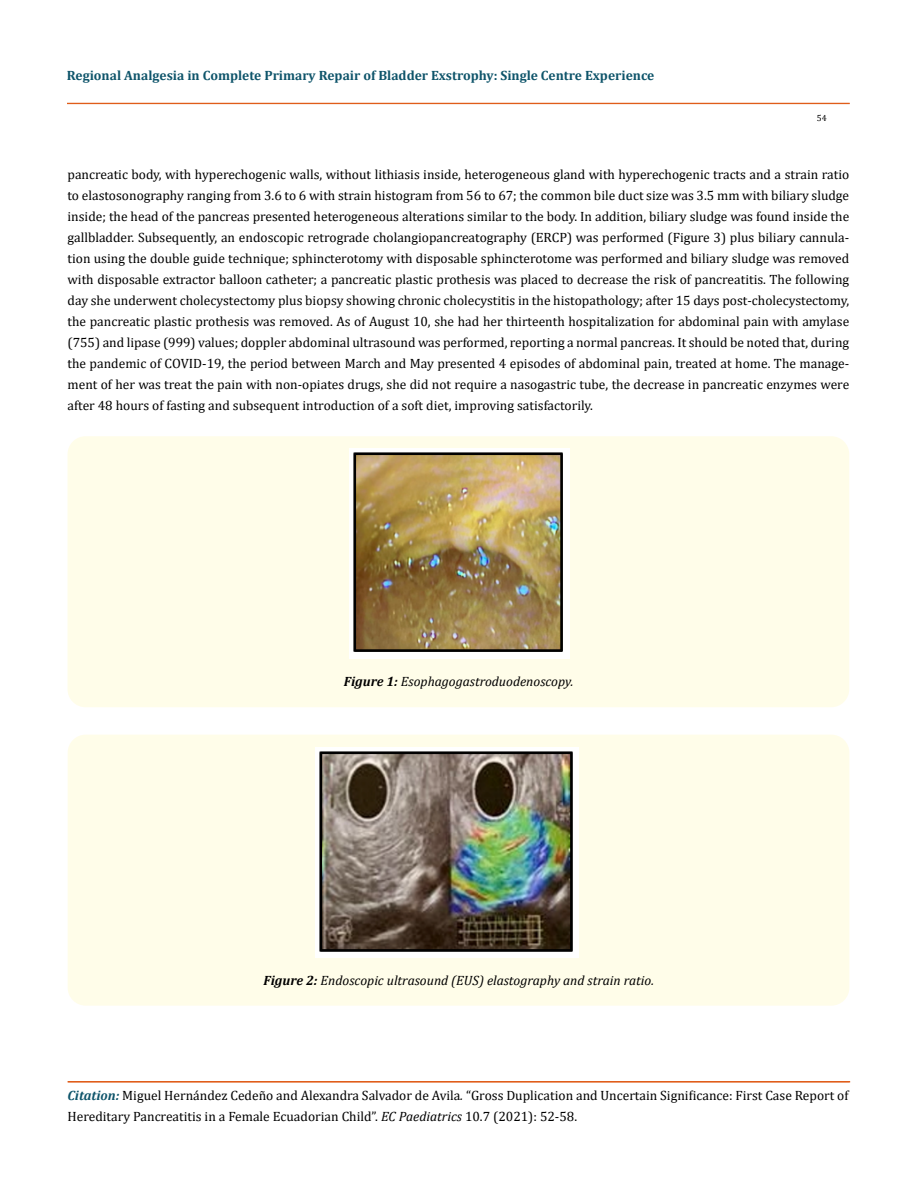
<style>
.page{position:relative;width:917px;height:1190px;background:#fff}
.page>*{position:absolute;margin:0;border:0;box-sizing:border-box;transform-origin:0 0}
.t1{font:13.5px/21px "Cambria";color:#000}
.t2{font:italic 13.5px "Cambria";color:#000}
.t3{font:700 13.5px "Cambria";color:#0e546a}
.t4{font:9px "Cambria";color:#000}
.s1{font-weight:700}
.s2{font-weight:700;font-style:italic;color:#0e546a}
.s3{font-style:italic}
</style>
<div class="page">
<div style="left:67px;top:103px;width:782px;height:1px;border:1px solid #e05d1a"></div>
<div style="left:68px;top:1081px;width:781px;height:1px;border:1px solid #e05d1a"></div>
<div style="left:68px;top:436px;width:781px;height:271px;background:#fffde9;border-radius:18px"></div>
<img style="left:349px;top:448px;width:220px;height:211px">
<div style="left:68px;top:734px;width:781px;height:271px;background:#fffde9;border-radius:18px"></div>
<img style="left:315px;top:747px;width:263px;height:210px">
<p class="t3" style="left:67px;top:66px;width:589px">Regional Analgesia in Complete Primary Repair of Bladder Exstrophy: Single Centre Experience</p>
<p class="t4" style="left:816px;top:112px;width:11px">54</p>
<p class="t1" style="left:68px;top:164px;width:783px;text-align:justify">pancreatic body, with hyperechogenic walls, without lithiasis inside, heterogeneous gland with hyperechogenic tracts and a strain ratio to elastosonography ranging from 3.6 to 6 with strain histogram from 56 to 67; the common bile duct size was 3.5 mm with biliary sludge inside; the head of the pancreas presented heterogeneous alterations similar to the body. In addition, biliary sludge was found inside the gallbladder. Subsequently, an endoscopic retrograde cholangiopancreatography (ERCP) was performed (Figure 3) plus biliary cannula&shy;tion using the double guide technique; sphincterotomy with disposable sphincterotome was performed and biliary sludge was removed with disposable extractor balloon catheter; a pancreatic plastic prothesis was placed to decrease the risk of pancreatitis. The following day she underwent cholecystectomy plus biopsy showing chronic cholecystitis in the histopathology; after 15 days post-cholecystectomy, the pancreatic plastic prothesis was removed. As of August 10, she had her thirteenth hospitalization for abdominal pain with amylase (755) and lipase (999) values; doppler abdominal ultrasound was performed, reporting a normal pancreas. It should be noted that, during the pandemic of COVID-19, the period between March and May presented 4 episodes of abdominal pain, treated at home. The manage&shy;ment of her was treat the pain with non-opiates drugs, she did not require a nasogastric tube, the decrease in pancreatic enzymes were after 48 hours of fasting and subsequent introduction of a soft diet, improving satisfactorily.</p>
<p class="t2" style="left:344px;top:672px;width:231px"><span class="s1">Figure 1:</span> Esophagogastroduodenoscopy.</p>
<p class="t2" style="left:263px;top:970px;width:392px"><span class="s1">Figure 2:</span> Endoscopic ultrasound (EUS) elastography and strain ratio.</p>
<p class="t1" style="left:68px;top:1085px;width:782px"><span class="s2">Citation:</span> Miguel Hernández Cedeño and Alexandra Salvador de Avila<span class="s3">.</span> “Gross Duplication and Uncertain Significance: First Case Report of<br>Hereditary Pancreatitis in a Female Ecuadorian Child”. <span class="s3">EC Paediatrics</span> 10.7 (2021): 52-58.</p>
</div>
